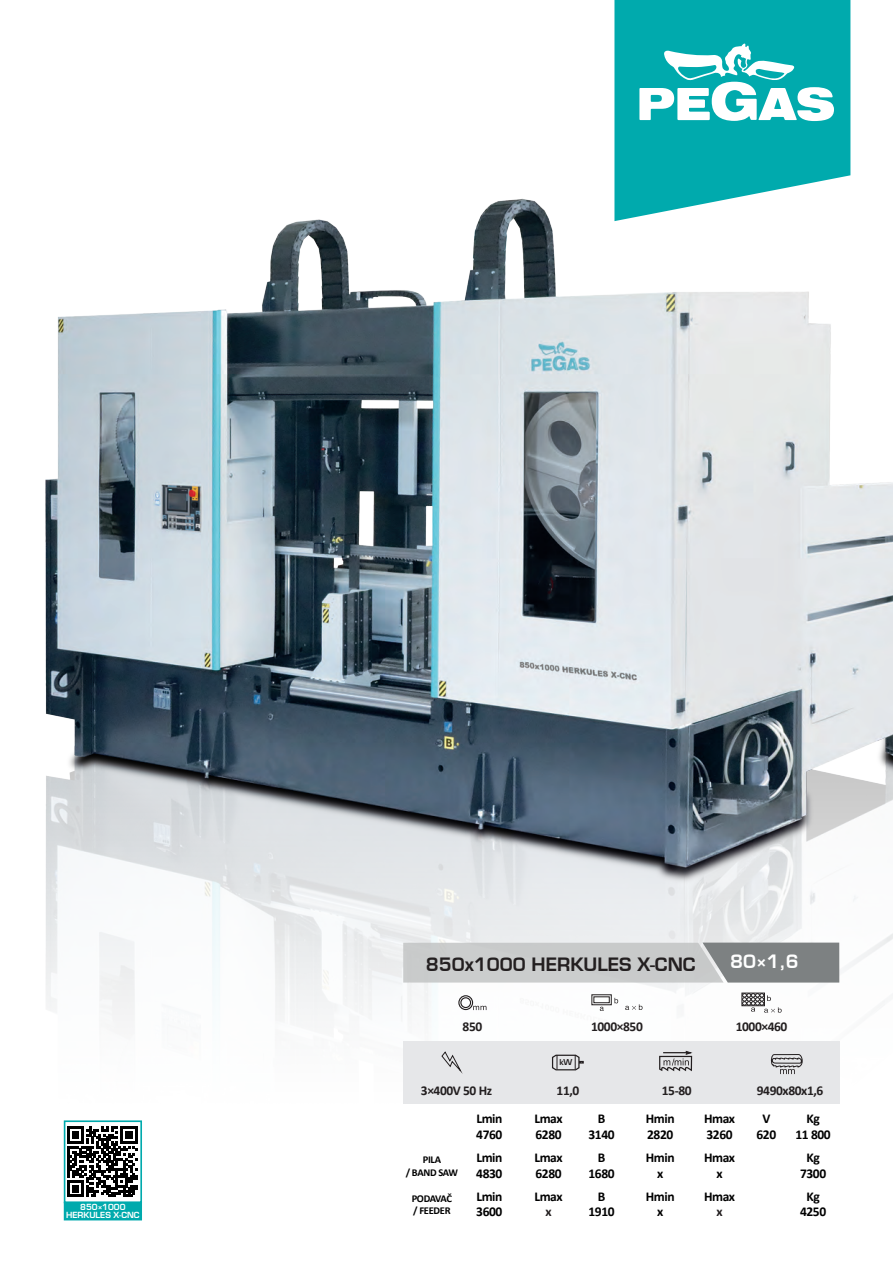
<style>
.page{position:relative;width:893px;height:1263px;background:#fff}
.page>*{position:absolute;margin:0;border:0;box-sizing:border-box;transform-origin:0 0}
.t1{font:18px "Euromode CE Bold";color:#231f20}
.Normální{font:18px "Euromode CE Bold";color:#fff}
.Normální-2{font:700 13.5px "Calibri";letter-spacing:-.03em;color:#000001}
.Normální-3{font:700 13.5px "Calibri";letter-spacing:-.03em;color:#231f20}
.Normální-4{font:700 10.5px "Calibri";letter-spacing:-.03em;color:#000001}
.t2{font:8.25px "Euromode CE Bold";color:#fff}
.t3{font:7.95px "Euromode CE Bold";color:#231f20}
</style>
<div class="page">
<div style="left:614px;top:0;width:236px;height:190px;background:#00aaad"></div>
<svg style="left:639px;top:43px;width:195px;height:78px"></svg>
<img style="left:45px;top:190px;width:848px;height:1031px">
<div style="left:65px;top:1121px;width:76px;height:81px;background:#fff"></div>
<svg style="left:67px;top:1126px;width:71px;height:71px"></svg>
<div style="left:64px;top:1120px;width:78px;height:83px;border:2px solid #00aaad"></div>
<div style="left:64px;top:1202px;width:78px;height:18px;background:#00aaad"></div>
<svg style="left:403px;top:942px;width:436px;height:40px;background:#b5b7b8"></svg>
<div style="left:404px;top:1041px;width:436px;height:63px;background:#e6e7e9"></div>
<svg style="left:770px;top:1054px;width:33px;height:20px"></svg>
<svg style="left:659px;top:1050px;width:34px;height:22px"></svg>
<svg style="left:552px;top:1054px;width:32px;height:17px"></svg>
<svg style="left:441px;top:1051px;width:22px;height:23px"></svg>
<svg style="left:458px;top:995px;width:28px;height:16px"></svg>
<svg style="left:625px;top:1004px;width:17px;height:6px"></svg>
<svg style="left:591px;top:994px;width:27px;height:17px"></svg>
<svg style="left:742px;top:993px;width:40px;height:20px"></svg>
<p class="t2" style="left:80px;top:1202px;width:47px">850×1000</p>
<p class="t2" style="left:66px;top:1210px;width:75px">HERKULES X-CNC</p>
<p class="t1" style="left:426px;top:953px;width:271px">850x1000 HERKULES X-CNC</p>
<p class="Normální" style="left:730px;top:951px;width:70px">80×1,6</p>
<p class="Normální-3" style="left:463px;top:1017px;width:21px">850</p>
<p class="Normální-3" style="left:591px;top:1017px;width:53px">1000×850</p>
<p class="Normální-3" style="left:736px;top:1017px;width:53px">1000×460</p>
<p class="t3" style="left:559px;top:1058px;width:15px">kW</p>
<p class="Normální-3" style="left:421px;top:1081px;width:73px">3×400V 50 Hz</p>
<p class="Normální-3" style="left:557px;top:1081px;width:24px">11,0</p>
<p class="Normální-3" style="left:662px;top:1081px;width:31px">15-80</p>
<p class="Normální-3" style="left:757px;top:1081px;width:68px">9490x80x1,6</p>
<p class="Normální-4" style="left:423px;top:1152px;width:20px">PILA</p>
<p class="Normální-4" style="left:406px;top:1165px;width:54px">/ BAND SAW</p>
<p class="Normální-4" style="left:412px;top:1191px;width:42px">PODAVAČ</p>
<p class="Normální-4" style="left:413px;top:1203px;width:39px">/ FEEDER</p>
<p class="Normální-2" style="left:476px;top:1109px;width:28px">Lmin</p>
<p class="Normální-2" style="left:534px;top:1109px;width:30px">Lmax</p>
<p class="Normální-2" style="left:598px;top:1109px;width:9px">B</p>
<p class="Normální-2" style="left:646px;top:1109px;width:30px">Hmin</p>
<p class="Normální-2" style="left:704px;top:1109px;width:33px">Hmax</p>
<p class="Normální-2" style="left:762px;top:1109px;width:9px">V</p>
<p class="Normální-2" style="left:806px;top:1109px;width:15px">Kg</p>
<p class="Normální-2" style="left:476px;top:1125px;width:28px">4760</p>
<p class="Normální-2" style="left:535px;top:1125px;width:28px">6280</p>
<p class="Normální-2" style="left:588px;top:1125px;width:28px">3140</p>
<p class="Normální-2" style="left:647px;top:1125px;width:28px">2820</p>
<p class="Normální-2" style="left:706px;top:1125px;width:28px">3260</p>
<p class="Normální-2" style="left:756px;top:1125px;width:21px">620</p>
<p class="Normální-2" style="left:795px;top:1125px;width:37px">11 800</p>
<p class="Normální-2" style="left:476px;top:1148px;width:28px">Lmin</p>
<p class="Normální-2" style="left:534px;top:1148px;width:30px">Lmax</p>
<p class="Normální-2" style="left:598px;top:1148px;width:9px">B</p>
<p class="Normální-2" style="left:646px;top:1148px;width:30px">Hmin</p>
<p class="Normální-2" style="left:704px;top:1148px;width:33px">Hmax</p>
<p class="Normální-2" style="left:806px;top:1148px;width:15px">Kg</p>
<p class="Normální-2" style="left:476px;top:1164px;width:28px">4830</p>
<p class="Normální-2" style="left:535px;top:1164px;width:28px">6280</p>
<p class="Normální-2" style="left:588px;top:1164px;width:28px">1680</p>
<p class="Normální-2" style="left:657px;top:1164px;width:8px">x</p>
<p class="Normální-2" style="left:716px;top:1164px;width:8px">x</p>
<p class="Normální-2" style="left:800px;top:1164px;width:28px">7300</p>
<p class="Normální-2" style="left:476px;top:1187px;width:28px">Lmin</p>
<p class="Normální-2" style="left:534px;top:1187px;width:30px">Lmax</p>
<p class="Normální-2" style="left:598px;top:1187px;width:9px">B</p>
<p class="Normální-2" style="left:646px;top:1187px;width:30px">Hmin</p>
<p class="Normální-2" style="left:704px;top:1187px;width:33px">Hmax</p>
<p class="Normální-2" style="left:806px;top:1187px;width:15px">Kg</p>
<p class="Normální-2" style="left:476px;top:1202px;width:28px">3600</p>
<p class="Normální-3" style="left:545px;top:1202px;width:8px">x</p>
<p class="Normální-2" style="left:588px;top:1202px;width:28px">1910</p>
<p class="Normální-2" style="left:657px;top:1202px;width:8px">x</p>
<p class="Normální-3" style="left:716px;top:1202px;width:8px">x</p>
<p class="Normální-2" style="left:800px;top:1202px;width:28px">4250</p>
</div>
